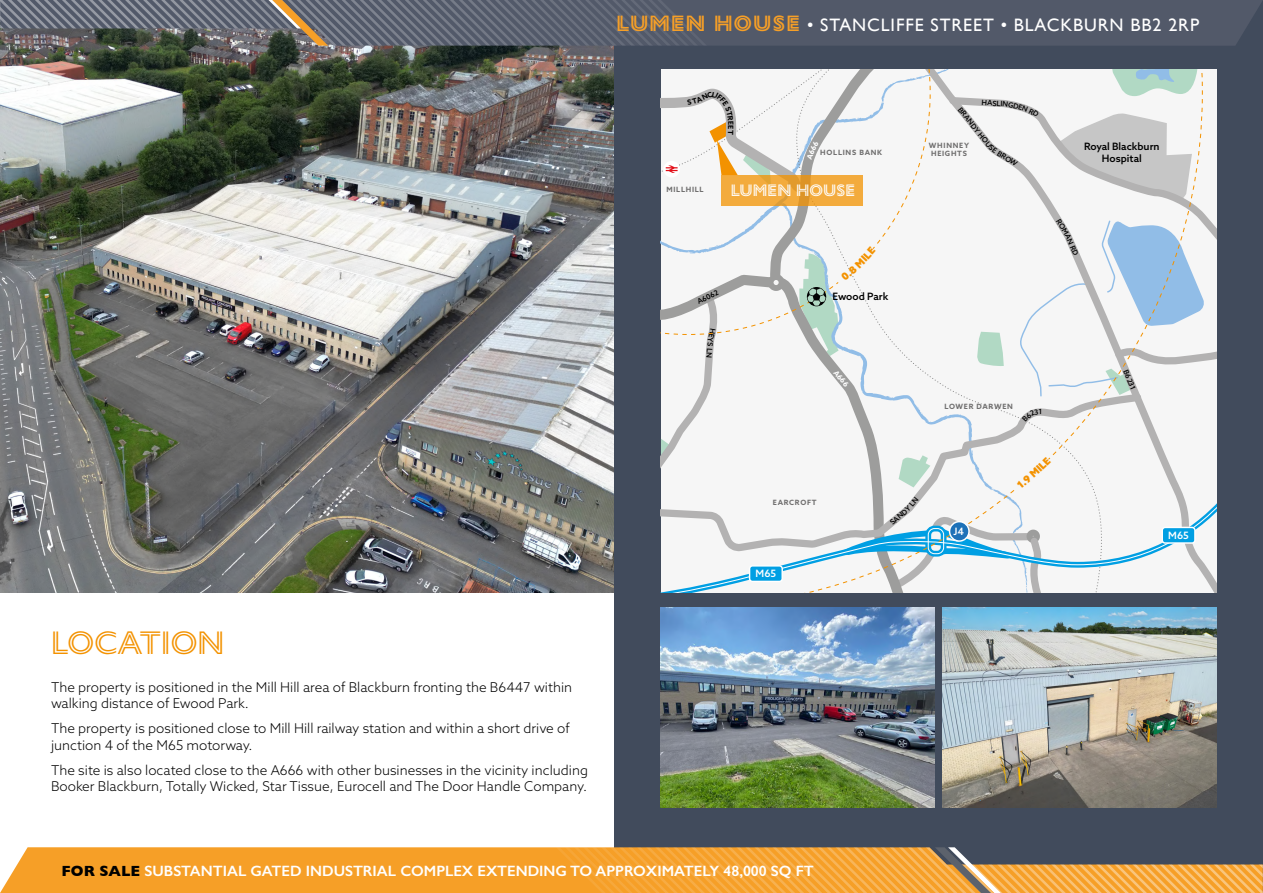
<style>
.page{position:relative;width:1263px;height:893px;background:#fff}
.page>*{position:absolute;margin:0;border:0;box-sizing:border-box;transform-origin:0 0}
.t1{font:33px "Gill Sans Nova Inline";color:#f39200}
.t2{font:18px "Gill Sans";letter-spacing:.05em;color:#fff}
.t3{font:600 16.8px "Gill Sans Nova Inline";color:#fff}
.t4{font:600 15px "Gill Sans";color:#fff}
.t5{font:300 13.5px/16.5px "Azo Sans";color:#000}
.t6{font:500 10.2px/12.1px "Azo Sans";color:#000;text-align:center}
.t7{font:500 10.2px "Azo Sans";color:#fff}
.t8{font:700 7.2px "Azo Sans";letter-spacing:.1em;color:#706f6f}
.t9{font:500 7.2px "Azo Sans";color:#000}
.t10{font:700 7.2px "Azo Sans";color:#000}
.s1{font-family:"Gill Sans Nova Inline";font-weight:700;font-size:22.5px;color:#f69f27}
.s2{font-weight:700;color:#000}
</style>
<div class="page">
<img style="left:0;top:46px;width:614px;height:547px">
<div style="left:614px;top:0;width:649px;height:893px;background:#414b5c"></div>
<svg style="left:1203px;top:507px;width:13px;height:86px"></svg>
<svg style="left:661px;top:507px;width:542px;height:86px;background:#dbe8ed"></svg>
<div style="left:949px;top:522px;width:20px;height:19px;background:#1d71b8;border-radius:50%"></div>
<div style="left:949px;top:521px;width:21px;height:21px;border:1px solid #fff;border-radius:50%"></div>
<div style="left:1162px;top:527px;width:33px;height:16px;background:#009fe3;border-radius:3px"></div>
<div style="left:1161px;top:527px;width:35px;height:17px;border:1px solid #fff;border-radius:3px"></div>
<div style="left:749px;top:566px;width:33px;height:15px;background:#009fe3;border-radius:3px"></div>
<div style="left:749px;top:565px;width:34px;height:17px;border:1px solid #fff;border-radius:3px"></div>
<div style="left:0;top:847px;width:374px;height:46px;background:#f69f27"></div>
<svg style="left:374px;top:847px;width:889px;height:46px;background:#dc993d"></svg>
<div style="left:889px;top:0;width:374px;height:46px;background:#525969"></div>
<svg style="left:0;top:0;width:889px;height:46px;background:#606570"></svg>
<img style="left:661px;top:607px;width:274px;height:200px">
<img style="left:942px;top:607px;width:274px;height:200px">
<svg style="left:661px;top:69px;width:555px;height:438px;background:#e9eae8"></svg>
<h2 class="t2" style="left:617px;top:15px;width:584px"><span class="s1">LUMEN HOUSE</span> • STANCLIFFE STREET • BLACKBURN BB2 2RP</h2>
<h1 class="t1" style="left:51px;top:621px;width:175px">LOCATION</h1>
<p class="t5" style="left:51px;top:678px;width:523px">The property is positioned in the Mill Hill area of Blackburn fronting the B6447 within walking distance of Ewood Park.</p>
<p class="t5" style="left:51px;top:720px;width:520px">The property is positioned close to Mill Hill railway station and within a short drive of junction 4 of the M65 motorway.</p>
<p class="t5" style="left:51px;top:761px;width:538px">The site is also located close to the A666 with other businesses in the vicinity including<br>Booker Blackburn, Totally Wicked, Star Tissue, Eurocell and The Door Handle Company.</p>
<p class="t8" style="left:666px;top:185px;width:39px">MILLHILL</p>
<p class="t10" style="left:736px;top:125px;width:6px;rotate:90deg">E</p>
<p class="t9" style="left:982px;top:98px;width:22px;rotate:3deg">HASLI</p>
<p class="t9" style="left:963px;top:105px;width:39px;rotate:51deg">BRANDY H</p>
<p class="t8" style="left:929px;top:140px;width:42px">WHINNEY</p>
<p class="t8" style="left:820px;top:147px;width:63px">HOLLINS BANK</p>
<p class="t8" style="left:931px;top:149px;width:37px">HEIGHTS</p>
<p class="t3" style="left:731px;top:179px;width:126px">LUMEN HOUSE</p>
<p class="t9" style="left:695px;top:298px;width:24px;rotate:-26deg">A6062</p>
<p class="t6" style="left:833px;top:290px;width:57px">Ewood Park</p>
<p class="t8" style="left:944px;top:401px;width:70px">LOWER DARWEN</p>
<p class="t6" style="left:1084px;top:140px;width:77px">Royal Blackburn<br>Hospital</p>
<p class="t9" style="left:1071px;top:232px;width:24px;rotate:66deg">AN RD</p>
<p class="t9" style="left:1130px;top:368px;width:22px;rotate:67deg">B6231</p>
<p class="t8" style="left:773px;top:497px;width:45px">EARCROFT</p>
<p class="t7" style="left:756px;top:567px;width:22px">M65</p>
<p class="t9" style="left:888px;top:520px;width:26px;rotate:-41deg">SANDY</p>
<p class="t7" style="left:953px;top:525px;width:12px">J4</p>
<p class="t7" style="left:1168px;top:529px;width:22px">M65</p>
<p class="t4" style="left:62px;top:861px;width:754px"><span class="s2">FOR SALE</span> SUBSTANTIAL GATED INDUSTRIAL COMPLEX EXTENDING TO APPROXIMATELY 48,000 SQ FT</p>
</div>
